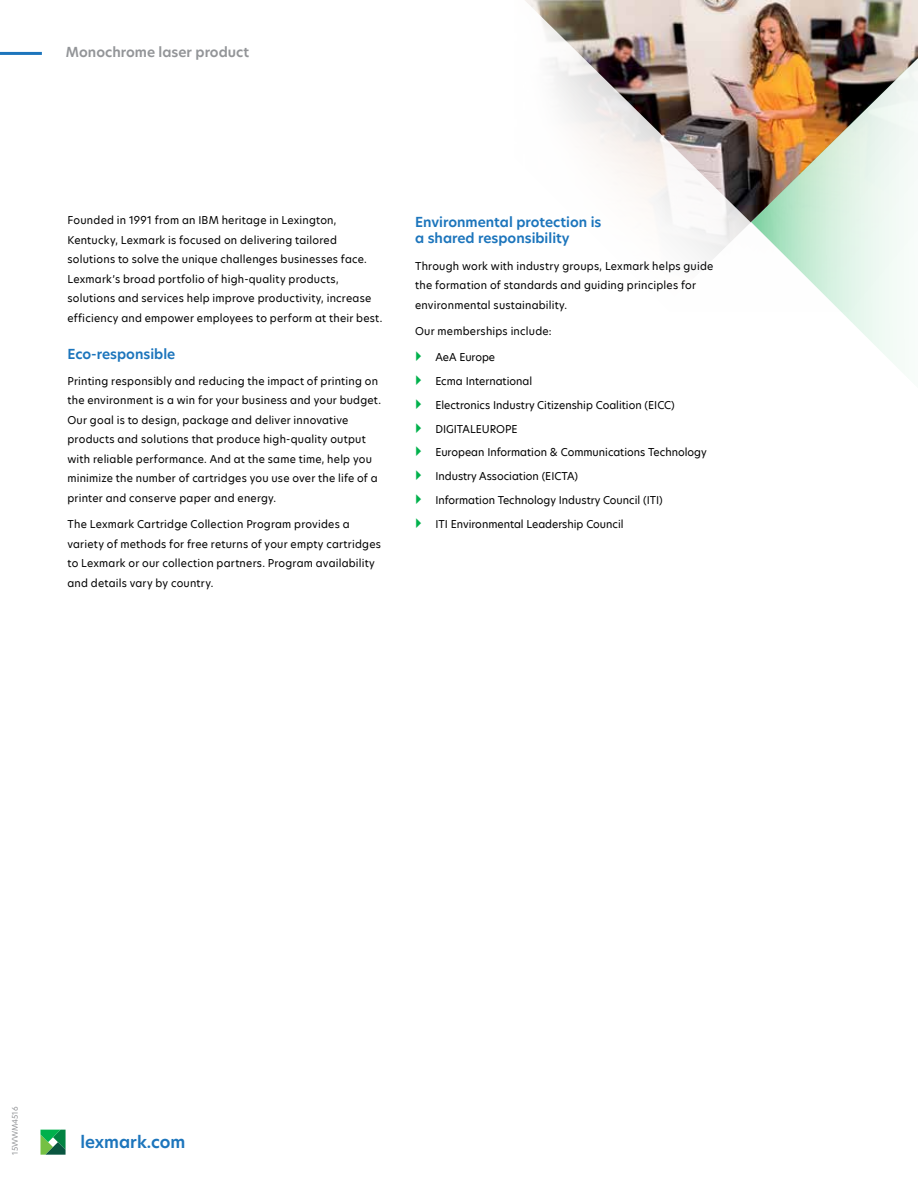
<style>
.page{position:relative;width:918px;height:1188px;background:#fff}
.page>*{position:absolute;margin:0;border:0;box-sizing:border-box;transform-origin:0 0}
.t1{font:600 16.5px "TP Hero";color:#1c75bc}
.t2{font:600 13.5px/16.5px "TP Hero";color:#1c75bc}
.t3{font:600 13.5px "TP Hero";color:#939598}
.t4{font:10.5px/19.5px "TP Hero";letter-spacing:.02em;color:#000}
.t5{font:10.5px "TP Hero";color:#000}
.t6{font:7.5px "TP Hero";color:#939598}
</style>
<div class="page">
<hr style="left:0;top:52px;width:42px;height:3px;background:#1c75bc">
<svg style="left:40px;top:1130px;width:26px;height:25px"></svg>
<img style="left:525px;top:0;width:393px;height:263px">
<img style="left:751px;top:43px;width:167px;height:326px">
<p class="t3" style="left:66px;top:43px;width:185px">Monochrome laser product</p>
<p class="t4" style="left:68px;top:211px;width:316px">Founded in 1991 from an IBM heritage in Lexington, Kentucky, Lexmark is focused on delivering tailored solutions to solve the unique challenges businesses face.<br>Lexmark’s broad portfolio of high-quality products, solutions and services help improve productivity, increase efficiency and empower employees to perform at their best.</p>
<p class="t2" style="left:68px;top:345px;width:109px">Eco-responsible</p>
<p class="t4" style="left:68px;top:371px;width:315px">Printing responsibly and reducing the impact of printing on the environment is a win for your business and your budget.<br>Our goal is to design, package and deliver innovative products and solutions that produce high-quality output with reliable performance. And at the same time, help you minimize the number of cartridges you use over the life of a printer and conserve paper and energy.</p>
<p class="t4" style="left:68px;top:514px;width:315px">The Lexmark Cartridge Collection Program provides a variety of methods for free returns of your empty cartridges to Lexmark or our collection partners. Program availability and details vary by country.</p>
<p class="t2" style="left:415px;top:214px;width:188px">Environmental protection is a shared responsibility</p>
<p class="t4" style="left:415px;top:256px;width:300px">Through work with industry groups, Lexmark helps guide the formation of standards and guiding principles for environmental sustainability.</p>
<p class="t4" style="left:415px;top:321px;width:138px">Our memberships include:</p>
<p class="t5" style="left:435px;top:350px;width:61px">AeA Europe</p>
<p class="t5" style="left:435px;top:374px;width:98px">Ecma International</p>
<p class="t5" style="left:435px;top:398px;width:241px">Electronics Industry Citizenship Coalition (EICC)</p>
<p class="t5" style="left:435px;top:422px;width:84px">DIGITALEUROPE</p>
<p class="t5" style="left:435px;top:445px;width:273px">European Information &amp; Communications Technology</p>
<p class="t5" style="left:435px;top:469px;width:144px">Industry Association (EICTA)</p>
<p class="t5" style="left:435px;top:493px;width:229px">Information Technology Industry Council (ITI)</p>
<p class="t5" style="left:435px;top:517px;width:190px">ITI Environmental Leadership Council</p>
<p class="t6" style="left:10px;top:1155px;width:50px;rotate:-90deg">15WWM4516</p>
<h1 class="t1" style="left:80px;top:1131px;width:106px">lexmark.com</h1>
</div>
